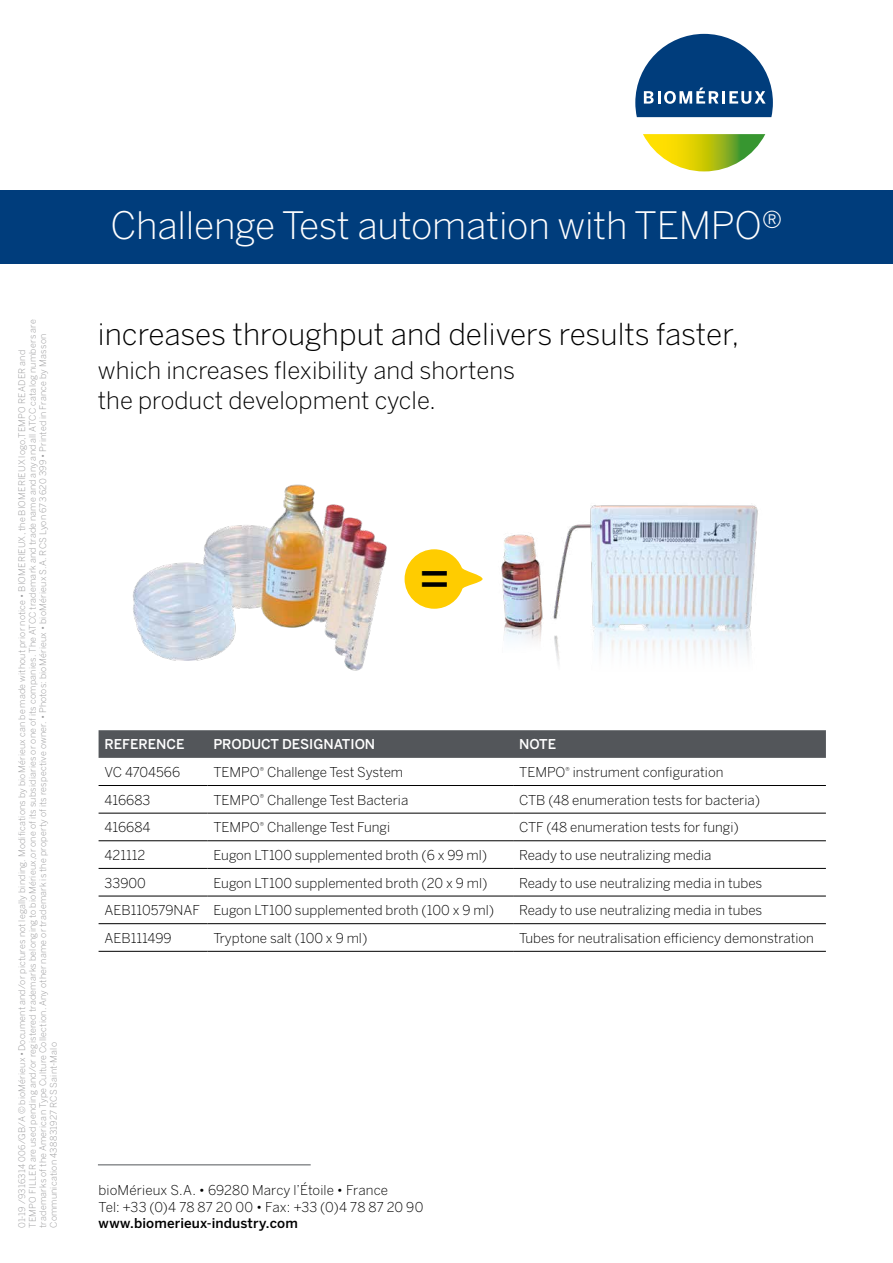
<style>
.page{position:relative;width:893px;height:1263px;background:#fff}
.page>*{position:absolute;margin:0;border:0;box-sizing:border-box;transform-origin:0 0}
.t1{font:500 49.2px "Benton Sans";color:#000}
.t2{font:300 37.5px "Benton Sans";letter-spacing:-.005em;color:#fff}
.t3{font:300 30px "Benton Sans";color:#000}
.t4{font:300 24px/30px "Benton Sans";color:#000}
.t5{font:300 13.5px/16.2px "Benton Sans";color:#000}
.t6{font:500 13.5px "Benton Sans";color:#fff}
.t7{font:500 13.5px "Benton Sans";letter-spacing:.01em;color:#000}
.t8{font:300 9px/10.5px "Benton Sans";letter-spacing:.025em;color:#98989a}
</style>
<div class="page">
<hr style="left:98px;top:1164px;width:213px;height:1px;background:#53565a">
<svg style="left:643px;top:134px;width:122px;height:37px"></svg>
<svg style="left:635px;top:34px;width:138px;height:83px"></svg>
<div style="left:0;top:190px;width:893px;height:74px;background:#003d7c"></div>
<svg style="left:99px;top:730px;width:727px;height:28px;background:#55585c"></svg>
<hr style="left:99px;top:785px;width:108px;height:1px;background:#000">
<hr style="left:207px;top:785px;width:306px;height:1px;background:#000">
<hr style="left:513px;top:785px;width:313px;height:1px;background:#000">
<hr style="left:99px;top:813px;width:108px;height:1px;background:#000">
<hr style="left:207px;top:813px;width:306px;height:1px;background:#000">
<hr style="left:513px;top:813px;width:313px;height:1px;background:#000">
<hr style="left:99px;top:840px;width:108px;height:1px;background:#000">
<hr style="left:207px;top:840px;width:306px;height:1px;background:#000">
<hr style="left:513px;top:840px;width:313px;height:1px;background:#000">
<hr style="left:99px;top:868px;width:108px;height:1px;background:#000">
<hr style="left:207px;top:868px;width:306px;height:1px;background:#000">
<hr style="left:513px;top:868px;width:313px;height:1px;background:#000">
<hr style="left:99px;top:896px;width:108px;height:1px;background:#000">
<hr style="left:207px;top:896px;width:306px;height:1px;background:#000">
<hr style="left:513px;top:896px;width:313px;height:1px;background:#000">
<hr style="left:99px;top:923px;width:108px;height:1px;background:#000">
<hr style="left:207px;top:923px;width:306px;height:1px;background:#000">
<hr style="left:513px;top:923px;width:313px;height:1px;background:#000">
<hr style="left:99px;top:951px;width:108px;height:1px;background:#000">
<hr style="left:207px;top:951px;width:306px;height:1px;background:#000">
<hr style="left:513px;top:951px;width:313px;height:1px;background:#000">
<svg style="left:405px;top:549px;width:78px;height:60px"></svg>
<img style="left:133px;top:484px;width:254px;height:187px">
<img style="left:501px;top:505px;width:257px;height:159px">
<p class="t8" style="left:17px;top:1228px;width:910px;rotate:-90deg">01-19 /9316314 006/GB/A © bioMérieux •Document and/or pictures not legally binding. Modifications by bioMérieux can be made without prior notice • BIOMERIEUX, the BIOMERIEUX logo,TEMPO READER and TEMPO FILLER are used pending and/or registered trademarks belonging to bioMérieux,or one of its subsidiaries or one of its companies. The ATCC trademark and trade name and any and all ATCC catalog numbers are trademarks of the American Type Culture Collection. Any other name or trademark is the property of its respective owner. • Photos: bioMérieux • bioMérieux S.A. RCS Lyon 673 620 399 • Printed in France by Masson Communication 438831927 RCS Saint-Malo</p>
<h2 class="t2" style="left:111px;top:203px;width:673px">Challenge Test automation with TEMPO®</h2>
<h3 class="t3" style="left:98px;top:316px;width:643px">increases throughput and delivers results faster,</h3>
<h3 class="t4" style="left:98px;top:355px;width:419px">which increases flexibility and shortens the product development cycle.</h3>
<h1 class="t1" style="left:419px;top:547px;width:33px">=</h1>
<p class="t6" style="left:105px;top:736px;width:81px">REFERENCE</p>
<p class="t6" style="left:213px;top:736px;width:163px">PRODUCT DESIGNATION</p>
<p class="t6" style="left:519px;top:736px;width:39px">NOTE</p>
<p class="t5" style="left:105px;top:764px;width:77px">VC 4704566</p>
<p class="t5" style="left:213px;top:764px;width:191px">TEMPO<sup>®</sup> Challenge Test System</p>
<p class="t5" style="left:519px;top:764px;width:206px">TEMPO<sup>®</sup> instrument configuration</p>
<p class="t5" style="left:105px;top:792px;width:47px">416683</p>
<p class="t5" style="left:213px;top:792px;width:196px">TEMPO<sup>®</sup> Challenge Test Bacteria</p>
<p class="t5" style="left:519px;top:792px;width:243px">CTB (48 enumeration tests for bacteria)</p>
<p class="t5" style="left:105px;top:819px;width:47px">416684</p>
<p class="t5" style="left:213px;top:819px;width:178px">TEMPO<sup>®</sup> Challenge Test Fungi</p>
<p class="t5" style="left:519px;top:819px;width:221px">CTF (48 enumeration tests for fungi)</p>
<p class="t5" style="left:105px;top:847px;width:42px">421112</p>
<p class="t5" style="left:213px;top:847px;width:275px">Eugon LT100 supplemented broth (6 x 99 ml)</p>
<p class="t5" style="left:519px;top:847px;width:194px">Ready to use neutralizing media</p>
<p class="t5" style="left:105px;top:874px;width:43px">33900</p>
<p class="t5" style="left:213px;top:874px;width:276px">Eugon LT100 supplemented broth (20 x 9 ml)</p>
<p class="t5" style="left:519px;top:874px;width:245px">Ready to use neutralizing media in tubes</p>
<p class="t5" style="left:105px;top:902px;width:391px">AEB110579NAF Eugon LT100 supplemented broth (100 x 9 ml)</p>
<p class="t5" style="left:519px;top:902px;width:245px">Ready to use neutralizing media in tubes</p>
<p class="t5" style="left:105px;top:930px;width:68px">AEB111499</p>
<p class="t5" style="left:213px;top:930px;width:156px">Tryptone salt (100 x 9 ml)</p>
<p class="t5" style="left:519px;top:930px;width:296px">Tubes for neutralisation efficiency demonstration</p>
<p class="t5" style="left:99px;top:1182px;width:326px">bioMérieux S.A. • 69280 Marcy l’Étoile • France<br>Tel: +33 (0)4 78 87 20 00 • Fax: +33 (0)4 78 87 20 90</p>
<p class="t7" style="left:99px;top:1214px;width:201px">www.biomerieux-industry.com</p>
</div>
